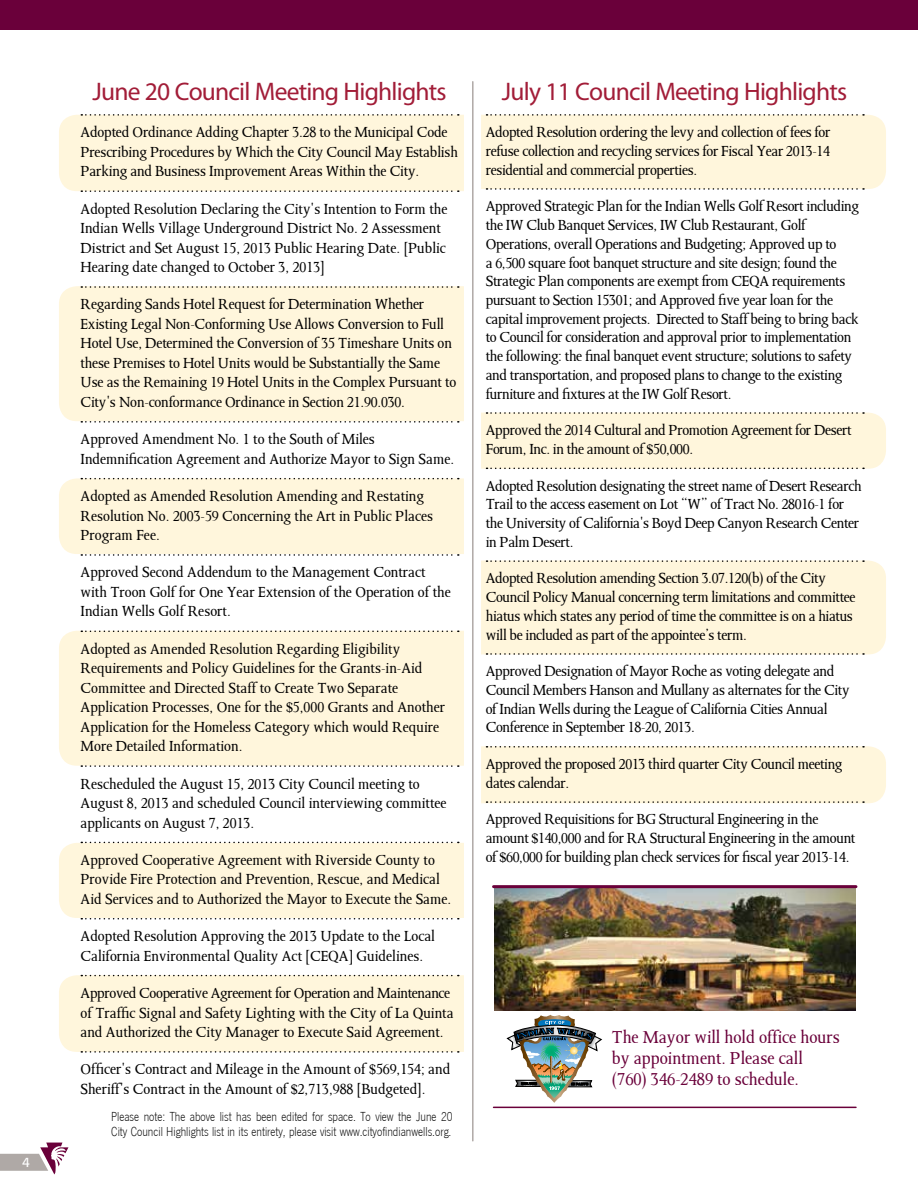
<style>
.page{position:relative;width:918px;height:1188px;background:#fff}
.page>*{position:absolute;margin:0;border:0;box-sizing:border-box;transform-origin:0 0}
.t1{font:25.5px "Myriad Pro";letter-spacing:-.03em;color:#a21d38}
.t2{font:19.5px/21px "Octavian";color:#6a003a}
.t3{font:16.5px/19.5px "Octavian";letter-spacing:-.01em;color:#000}
.t4{font:300 13.5px/15px "News Got T";color:#000;scale:.9 1}
.t5{font:13.5px "Formata";color:#fff}
</style>
<div class="page">
<svg style="left:0;top:1143px;width:68px;height:32px"></svg>
<img style="left:495px;top:888px;width:360px;height:122px">
<div style="left:0;top:0;width:918px;height:29px;background:#6a003a"></div>
<svg style="left:81px;top:421px;width:378px;height:2px"></svg>
<svg style="left:81px;top:766px;width:378px;height:1px"></svg>
<hr style="left:472px;top:82px;width:2px;height:1059px;background:#afa9a6">
<div style="left:59px;top:114px;width:405px;height:78px;background:#fff6dc"></div>
<div style="left:59px;top:286px;width:405px;height:135px;background:#fff6dc"></div>
<div style="left:59px;top:478px;width:405px;height:78px;background:#fff6dc"></div>
<div style="left:59px;top:631px;width:405px;height:135px;background:#fff6dc"></div>
<div style="left:59px;top:975px;width:405px;height:78px;background:#fff6dc"></div>
<div style="left:59px;top:842px;width:405px;height:78px;background:#fff6dc"></div>
<div style="left:481px;top:114px;width:405px;height:76px;background:#fff6dc"></div>
<div style="left:481px;top:412px;width:405px;height:57px;background:#fff6dc"></div>
<div style="left:481px;top:560px;width:405px;height:95px;background:#fff6dc"></div>
<div style="left:481px;top:746px;width:405px;height:57px;background:#fff6dc"></div>
<hr style="left:494px;top:885px;width:362px;height:3px;background:#6a003a">
<hr style="left:494px;top:1107px;width:362px;height:1px;background:#6a003a">
<img style="left:506px;top:1015px;width:97px;height:88px">
<p class="t5" style="left:22px;top:1154px;width:9px">4</p>
<h1 class="t1" style="left:92px;top:78px;width:356px">June 20 Council Meeting Highlights</h1>
<h1 class="t1" style="left:502px;top:78px;width:347px">July 11 Council Meeting Highlights</h1>
<p class="t3" style="left:81px;top:122px;width:379px">Adopted Ordinance Adding Chapter 3.28 to the Municipal Code<br>Prescribing Procedures by Which the City Council May Establish<br>Parking and Business Improvement Areas Within the City.</p>
<p class="t3" style="left:81px;top:198px;width:368px">Adopted Resolution Declaring the City's Intention to Form the Indian Wells Village Underground District No. 2 Assessment District and Set August 15, 2013 Public Hearing Date. [Public Hearing date changed to October 3, 2013]</p>
<p class="t3" style="left:81px;top:294px;width:377px">Regarding Sands Hotel Request for Determination Whether Existing Legal Non-Conforming Use Allows Conversion to Full Hotel Use, Determined the Conversion of 35 Timeshare Units on these Premises to Hotel Units would be Substantially the Same Use as the Remaining 19 Hotel Units in the Complex Pursuant to City's Non-conformance Ordinance in Section 21.90.030.</p>
<p class="t3" style="left:81px;top:429px;width:375px">Approved Amendment No. 1 to the South of Miles<br>Indemnification Agreement and Authorize Mayor to Sign Same.</p>
<p class="t3" style="left:81px;top:486px;width:354px">Adopted as Amended Resolution Amending and Restating<br>Resolution No. 2003-59 Concerning the Art in Public Places<br>Program Fee.</p>
<p class="t3" style="left:81px;top:562px;width:372px">Approved Second Addendum to the Management Contract with Troon Golf for One Year Extension of the Operation of the<br>Indian Wells Golf Resort.</p>
<p class="t3" style="left:81px;top:638px;width:366px">Adopted as Amended Resolution Regarding Eligibility Requirements and Policy Guidelines for the Grants-in-Aid Committee and Directed Staff to Create Two Separate Application Processes, One for the $5,000 Grants and Another Application for the Homeless Category which would Require More Detailed Information.</p>
<p class="t3" style="left:81px;top:773px;width:368px">Rescheduled the August 15, 2013 City Council meeting to<br>August 8, 2013 and scheduled Council interviewing committee applicants on August 7, 2013.</p>
<p class="t3" style="left:81px;top:850px;width:372px">Approved Cooperative Agreement with Riverside County to<br>Provide Fire Protection and Prevention, Rescue, and Medical<br>Aid Services and to Authorized the Mayor to Execute the Same.</p>
<p class="t3" style="left:81px;top:926px;width:356px">Adopted Resolution Approving the 2013 Update to the Local<br>California Environmental Quality Act [CEQA] Guidelines.</p>
<p class="t3" style="left:81px;top:983px;width:375px">Approved Cooperative Agreement for Operation and Maintenance of Traffic Signal and Safety Lighting with the City of La Quinta and Authorized the City Manager to Execute Said Agreement.</p>
<p class="t3" style="left:81px;top:1059px;width:371px">Officer's Contract and Mileage in the Amount of $569,154; and<br>Sheriff's Contract in the Amount of $2,713,988 [Budgeted].</p>
<p class="t4" style="left:111px;top:1110px;width:381px">Please note: The above list has been edited for space. To view the June 20<br>City Council Highlights list in its entirety, please visit www.cityofindianwells.org.</p>
<p class="t3" style="left:486px;top:122px;width:346px;line-height:18.8px;text-align:justify">Adopted Resolution ordering the levy and collection of fees for refuse collection and recycling services for Fiscal Year 2013-14 residential and commercial properties.</p>
<p class="t3" style="left:486px;top:196px;width:375px;line-height:18.8px">Approved Strategic Plan for the Indian Wells Golf Resort including the IW Club Banquet Services, IW Club Restaurant, Golf Operations, overall Operations and Budgeting; Approved up to<br>a 6,500 square foot banquet structure and site design; found the Strategic Plan components are exempt from CEQA requirements pursuant to Section 15301; and Approved five year loan for the capital improvement projects. Directed to Staff being to bring back to Council for consideration and approval prior to implementation the following: the final banquet event structure; solutions to safety and transportation, and proposed plans to change to the existing furniture and fixtures at the IW Golf Resort.</p>
<p class="t3" style="left:486px;top:420px;width:367px;line-height:18.8px">Approved the 2014 Cultural and Promotion Agreement for Desert<br>Forum, Inc. in the amount of $50,000.</p>
<p class="t3" style="left:486px;top:476px;width:377px;line-height:18.8px">Adopted Resolution designating the street name of Desert Research Trail to the access easement on Lot “W” of Tract No. 28016-1 for the University of California's Boyd Deep Canyon Research Center in Palm Desert.</p>
<p class="t3" style="left:486px;top:569px;width:371px;line-height:18.8px">Adopted Resolution amending Section 3.07.120(b) of the City Council Policy Manual concerning term limitations and committee hiatus which states any period of time the committee is on a hiatus will be included as part of the appointee’s term.</p>
<p class="t3" style="left:486px;top:661px;width:365px;line-height:18.8px">Approved Designation of Mayor Roche as voting delegate and Council Members Hanson and Mullany as alternates for the City of Indian Wells during the League of California Cities Annual Conference in September 18-20, 2013.</p>
<p class="t3" style="left:486px;top:754px;width:358px;line-height:18.8px">Approved the proposed 2013 third quarter City Council meeting dates calendar.</p>
<p class="t3" style="left:486px;top:809px;width:371px;line-height:18.8px">Approved Requisitions for BG Structural Engineering in the amount $140,000 and for RA Structural Engineering in the amount of $60,000 for building plan check services for fiscal year 2013-14.</p>
<p class="t2" style="left:612px;top:1026px;width:229px">The Mayor will hold office hours by appointment. Please call (760) 346-2489 to schedule.</p>
</div>
